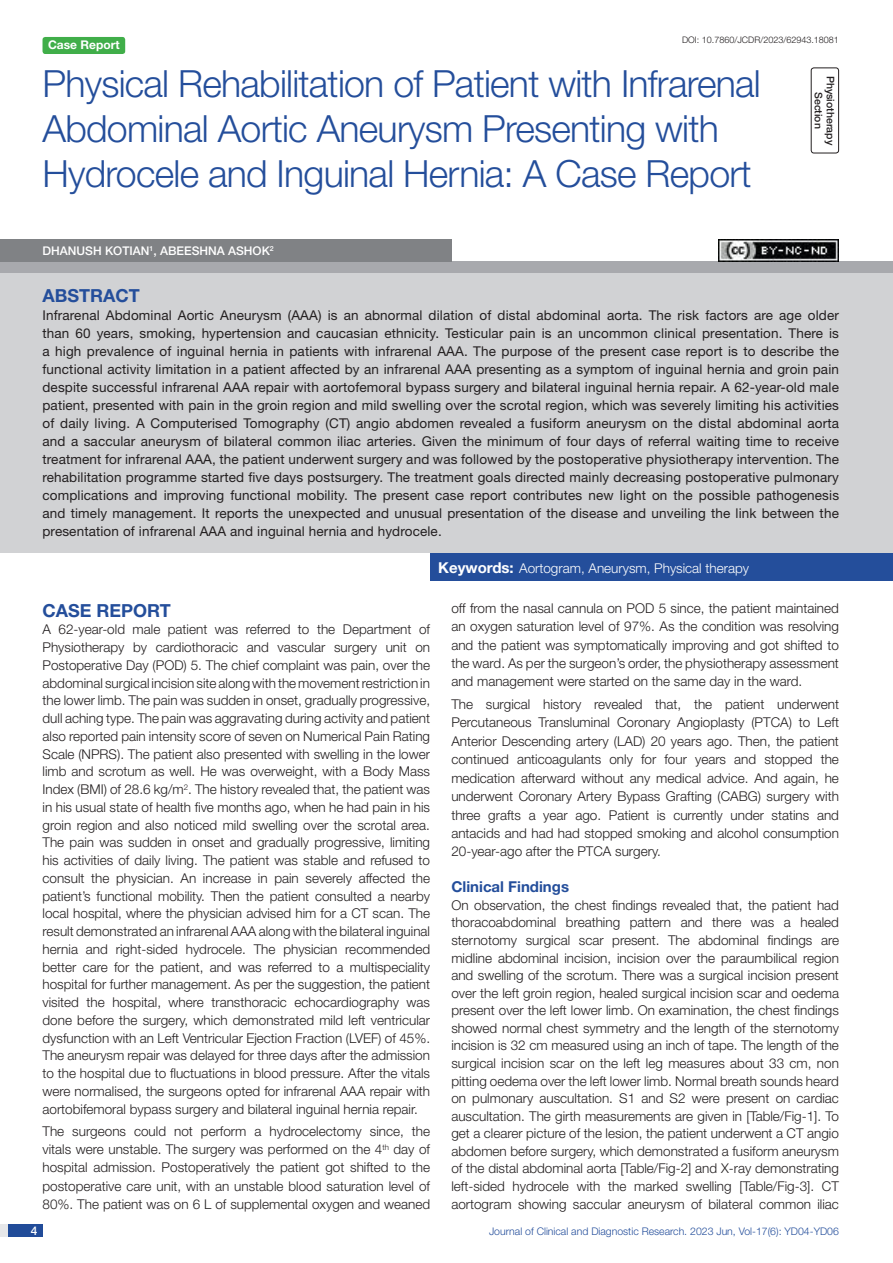
<style>
.page{position:relative;width:893px;height:1263px;background:#fff}
.page>*{position:absolute;margin:0;border:0;box-sizing:border-box;transform-origin:0 0}
.t1{font:300 37.5px/45px "Helvetica Neue";letter-spacing:-.02em;color:#244e9b}
.Heading{font:700 18px "Helvetica Neue";color:#244e9b}
.Abstract_head{font:700 18px "Helvetica Neue";color:#244e9b}
.HEAD_2{font:700 15px "Helvetica Neue";color:#244e9b}
.Body_text{font:300 13.5px/17.7px "Helvetica Neue";color:#231f20;text-align:justify}
.Abstract_Text{font:13.5px/18px "Helvetica Neue";letter-spacing:.01em;color:#231f20;text-align:justify}
.Key_words{font:300 13.5px "Helvetica Neue";color:#fff}
.Author{font:500 12px "Helvetica Neue";color:#fff}
.t2{font:700 12px "Helvetica Neue";color:#fff}
.t3{font:300 10.5px "Helvetica Neue";color:#244e9b}
.section{font:500 10.5px "Helvetica Neue";color:#231f20}
.DOI{font:300 9px "Helvetica Neue";color:#231f20}
.s1{font-weight:700;font-size:15px}
</style>
<div class="page">
<div style="left:0;top:1224px;width:43px;height:13px;background:#e6e7e9"></div>
<div style="left:8px;top:1224px;width:35px;height:13px;background:#214c99"></div>
<div style="left:811px;top:67px;width:28px;height:86px;border:1px solid #231f20;border-radius:3px"></div>
<div style="left:43px;top:37px;width:82px;height:17px;background:#40ae49;border-radius:3px"></div>
<div style="left:430px;top:553px;width:463px;height:28px;background:#244e9b"></div>
<div style="left:0;top:262px;width:893px;height:12px;background:#a8a9ad"></div>
<div style="left:0;top:239px;width:451px;height:23px;background:#808285"></div>
<div style="left:0;top:274px;width:893px;height:279px;background:#d1d2d4"></div>
<img style="left:719px;top:239px;width:120px;height:23px">
<p class="DOI" style="left:682px;top:35px;width:158px">DOI: 10.7860/JCDR/2023/62943.18081</p>
<p class="section" style="left:837px;top:76px;width:71px;rotate:90deg">PHYSIOTHERAPY</p>
<p class="t2" style="left:48px;top:37px;width:73px">Case Report</p>
<p class="t1" style="left:43px;top:60px;width:720px">Physical Rehabilitation of Patient with Infrarenal</p>
<p class="section" style="left:825px;top:92px;width:38px;rotate:90deg">SECTION</p>
<p class="t1" style="left:43px;top:105px;width:711px">Abdominal Aortic Aneurysm Presenting with<br>Hydrocele and Inguinal Hernia: A Case Report</p>
<p class="Author" style="left:43px;top:244px;width:233px">DHANUSH KOTIAN<sup>1</sup>, ABEESHNA ASHOK<sup>2</sup></p>
<p class="Abstract_head" style="left:43px;top:284px;width:99px">ABSTRACT</p>
<p class="Abstract_Text" style="left:43px;top:306px;width:798px">Infrarenal Abdominal Aortic Aneurysm (AAA) is an abnormal dilation of distal abdominal aorta. The risk factors are age older than 60 years, smoking, hypertension and caucasian ethnicity. Testicular pain is an uncommon clinical presentation. There is a high prevalence of inguinal hernia in patients with infrarenal AAA. The purpose of the present case report is to describe the functional activity limitation in a patient affected by an infrarenal AAA presenting as a symptom of inguinal hernia and groin pain despite successful infrarenal AAA repair with aortofemoral bypass surgery and bilateral inguinal hernia repair. A 62-year-old male patient, presented with pain in the groin region and mild swelling over the scrotal region, which was severely limiting his activities of daily living. A Computerised Tomography (CT) angio abdomen revealed a fusiform aneurysm on the distal abdominal aorta and a saccular aneurysm of bilateral common iliac arteries. Given the minimum of four days of referral waiting time to receive treatment for infrarenal AAA, the patient underwent surgery and was followed by the postoperative physiotherapy intervention. The rehabilitation programme started five days postsurgery. The treatment goals directed mainly decreasing postoperative pulmonary complications and improving functional mobility. The present case report contributes new light on the possible pathogenesis and timely management. It reports the unexpected and unusual presentation of the disease and unveiling the link between the presentation of infrarenal AAA and inguinal hernia and hydrocele.</p>
<p class="Key_words" style="left:438px;top:560px;width:312px"><span class="s1">Keywords:</span> Aortogram, Aneurysm, Physical therapy</p>
<p class="Heading" style="left:43px;top:599px;width:130px">CASE REPORT</p>
<p class="Body_text" style="left:43px;top:620px;width:389px">A 62-year-old male patient was referred to the Department of Physiotherapy by cardiothoracic and vascular surgery unit on Postoperative Day (POD) 5. The chief complaint was pain, over the abdominal surgical incision site along with the movement restriction in the lower limb. The pain was sudden in onset, gradually progressive, dull aching type. The pain was aggravating during activity and patient also reported pain intensity score of seven on Numerical Pain Rating Scale (NPRS). The patient also presented with swelling in the lower limb and scrotum as well. He was overweight, with a Body Mass Index (BMI) of 28.6 kg/m<sup>2</sup>. The history revealed that, the patient was in his usual state of health five months ago, when he had pain in his groin region and also noticed mild swelling over the scrotal area.<br>The pain was sudden in onset and gradually progressive, limiting his activities of daily living. The patient was stable and refused to consult the physician. An increase in pain severely affected the patient’s functional mobility. Then the patient consulted a nearby local hospital, where the physician advised him for a CT scan. The result demonstrated an infrarenal AAA along with the bilateral inguinal hernia and right-sided hydrocele. The physician recommended better care for the patient, and was referred to a multispeciality hospital for further management. As per the suggestion, the patient visited the hospital, where transthoracic echocardiography was done before the surgery, which demonstrated mild left ventricular dysfunction with an Left Ventricular Ejection Fraction (LVEF) of 45%.<br>The aneurysm repair was delayed for three days after the admission to the hospital due to fluctuations in blood pressure. After the vitals were normalised, the surgeons opted for infrarenal AAA repair with aortobifemoral bypass surgery and bilateral inguinal hernia repair.</p>
<p class="Body_text" style="left:43px;top:1122px;width:389px;line-height:18.1px">The surgeons could not perform a hydrocelectomy since, the vitals were unstable. The surgery was performed on the 4<sup>th</sup> day of hospital admission. Postoperatively the patient got shifted to the postoperative care unit, with an unstable blood saturation level of 80%. The patient was on 6 L of supplemental oxygen and weaned</p>
<p class="Body_text" style="left:451px;top:599px;width:389px;line-height:18.3px">off from the nasal cannula on POD 5 since, the patient maintained an oxygen saturation level of 97%. As the condition was resolving and the patient was symptomatically improving and got shifted to the ward. As per the surgeon’s order, the physiotherapy assessment and management were started on the same day in the ward.</p>
<p class="Body_text" style="left:451px;top:694px;width:389px;line-height:18.5px">The surgical history revealed that, the patient underwent Percutaneous Transluminal Coronary Angioplasty (PTCA) to Left Anterior Descending artery (LAD) 20 years ago. Then, the patient continued anticoagulants only for four years and stopped the medication afterward without any medical advice. And again, he underwent Coronary Artery Bypass Grafting (CABG) surgery with three grafts a year ago. Patient is currently under statins and antacids and had had stopped smoking and alcohol consumption 20-year-ago after the PTCA surgery.</p>
<p class="HEAD_2" style="left:451px;top:877px;width:119px">Clinical Findings</p>
<p class="Body_text" style="left:451px;top:896px;width:389px">On observation, the chest findings revealed that, the patient had thoracoabdominal breathing pattern and there was a healed sternotomy surgical scar present. The abdominal findings are midline abdominal incision, incision over the paraumbilical region and swelling of the scrotum. There was a surgical incision present over the left groin region, healed surgical incision scar and oedema present over the left lower limb. On examination, the chest findings showed normal chest symmetry and the length of the sternotomy incision is 32 cm measured using an inch of tape. The length of the surgical incision scar on the left leg measures about 33 cm, non pitting oedema over the left lower limb. Normal breath sounds heard on pulmonary auscultation. S1 and S2 were present on cardiac auscultation. The girth measurements are given in [Table/Fig-1]. To get a clearer picture of the lesion, the patient underwent a CT angio abdomen before surgery, which demonstrated a fusiform aneurysm of the distal abdominal aorta [Table/Fig-2] and X-ray demonstrating left-sided hydrocele with the marked swelling [Table/Fig-3]. CT aortogram showing saccular aneurysm of bilateral common iliac</p>
<p class="Author" style="left:31px;top:1223px;width:8px">4</p>
<p class="t3" style="left:489px;top:1225px;width:351px">Journal of Clinical and Diagnostic Research. 2023 Jun, Vol-17(6): YD04-YD06</p>
</div>
